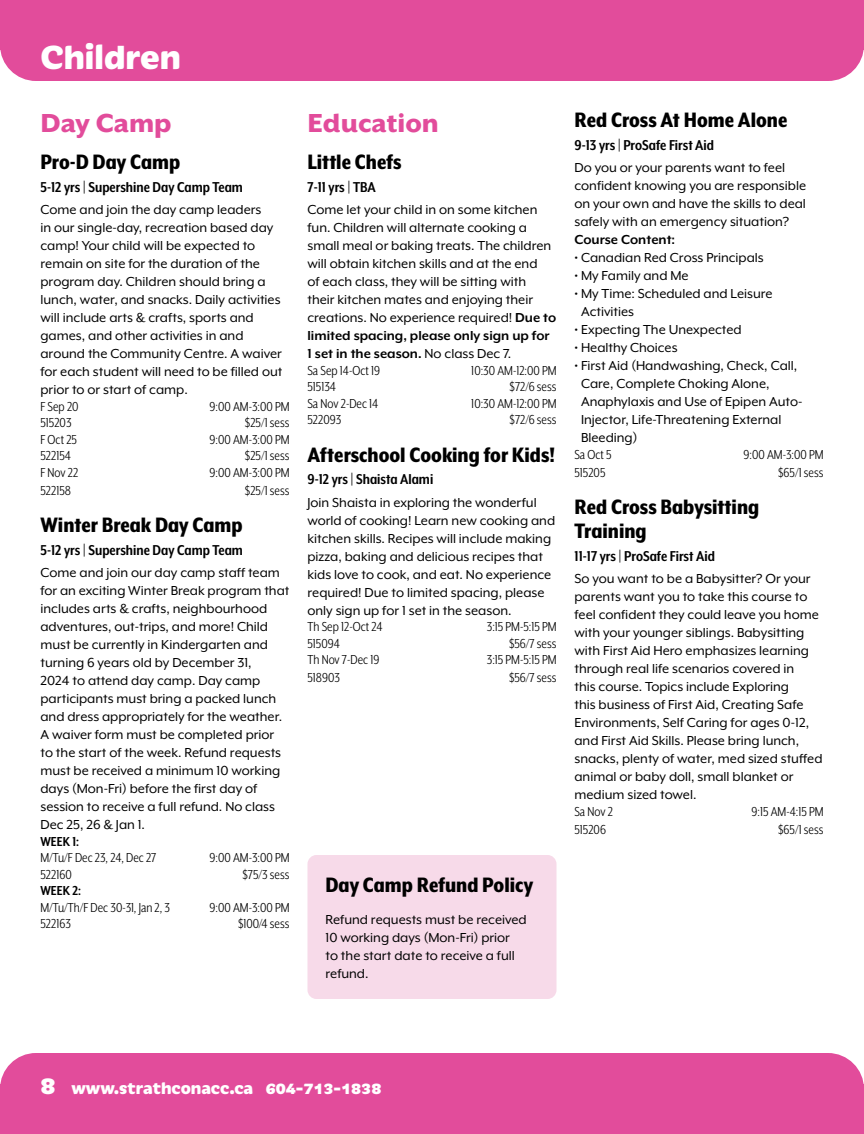
<style>
.page{position:relative;width:864px;height:1134px;background:#fff}
.page>*{position:absolute;margin:0;border:0;box-sizing:border-box;transform-origin:0 0}
.t1{font:800 36px "Iskra";color:#fff}
.t2{font:800 30px "Mr Eaves XL San OT";color:#e24c9b}
.t3{font:800 24px/24px "Mr Eaves XL Mod Nar OT";color:#000}
.t4{font:800 18px "Iskra";color:#fff}
.t5{font:700 16.5px "Mr Eaves XL Mod Nar OT";color:#000}
.t6{font:15px/18px "Mr Eaves XL Mod OT";color:#000}
.t7{font:15px "Mr Eaves XL San Nar OT";color:#000}
.t8{font:700 15px "Mr Eaves XL Mod OT";color:#000}
.t9{font:700 15px "Mr Eaves XL San Nar OT";color:#000}
.s1{font-weight:700}
.s2{font-size:27px}
</style>
<div class="page">
<div style="left:0;top:0;width:864px;height:81px;background:#e24c9b"></div>
<div style="left:0;top:1053px;width:864px;height:81px;background:#e24c9b"></div>
<div style="left:308px;top:855px;width:248px;height:144px;background:#f7dae9;border-radius:9px"></div>
<h1 class="t1" style="left:40px;top:30px;width:142px">Children</h1>
<h2 class="t2" style="left:40px;top:108px;width:133px">Day Camp</h2>
<h3 class="t3" style="left:40px;top:150px;width:141px">Pro-D Day Camp</h3>
<p class="t5" style="left:40px;top:178px;width:204px">5-12 yrs | Supershine Day Camp Team</p>
<p class="t6" style="left:40px;top:201px;width:243px">Come and join the day camp leaders<br>in our single-day, recreation based day camp! Your child will be expected to remain on site for the duration of the program day. Children should bring a lunch, water, and snacks. Daily activities will include arts &amp; crafts, sports and games, and other activities in and around the Community Centre. A waiver for each student will need to be filled out prior to or start of camp.</p>
<p class="t7" style="left:40px;top:399px;width:40px">F Sep 20</p>
<p class="t7" style="left:210px;top:399px;width:81px">9:00 AM-3:00 PM</p>
<p class="t7" style="left:40px;top:415px;width:33px">515203</p>
<p class="t7" style="left:245px;top:415px;width:46px">$25/1 sess</p>
<p class="t7" style="left:40px;top:432px;width:38px">F Oct 25</p>
<p class="t7" style="left:210px;top:432px;width:81px">9:00 AM-3:00 PM</p>
<p class="t7" style="left:40px;top:448px;width:32px">522154</p>
<p class="t7" style="left:245px;top:448px;width:46px">$25/1 sess</p>
<p class="t7" style="left:40px;top:465px;width:39px">F Nov 22</p>
<p class="t7" style="left:210px;top:465px;width:81px">9:00 AM-3:00 PM</p>
<p class="t7" style="left:40px;top:483px;width:32px">522158</p>
<p class="t7" style="left:245px;top:483px;width:46px">$25/1 sess</p>
<h3 class="t3" style="left:40px;top:513px;width:204px">Winter Break Day Camp</h3>
<p class="t5" style="left:40px;top:541px;width:204px">5-12 yrs | Supershine Day Camp Team</p>
<p class="t6" style="left:40px;top:564px;width:250px">Come and join our day camp staff team for an exciting Winter Break program that includes arts &amp; crafts, neighbourhood adventures, out-trips, and more! Child must be currently in Kindergarten and turning 6 years old by December 31,<br>2024 to attend day camp. Day camp participants must bring a packed lunch and dress appropriately for the weather.<br>A waiver form must be completed prior to the start of the week. Refund requests must be received a minimum 10 working days (Mon-Fri) before the first day of session to receive a full refund. No class Dec 25, 26 &amp; Jan 1.</p>
<p class="t9" style="left:40px;top:834px;width:40px">WEEK 1:</p>
<p class="t7" style="left:40px;top:850px;width:117px">M/Tu/F Dec 23, 24, Dec 27</p>
<p class="t7" style="left:210px;top:850px;width:81px">9:00 AM-3:00 PM</p>
<p class="t7" style="left:40px;top:867px;width:33px">522160</p>
<p class="t7" style="left:243px;top:867px;width:48px">$75/3 sess</p>
<p class="t9" style="left:40px;top:883px;width:42px">WEEK 2:</p>
<p class="t7" style="left:40px;top:900px;width:131px">M/Tu/Th/F Dec 30-31, Jan 2, 3</p>
<p class="t7" style="left:210px;top:900px;width:81px">9:00 AM-3:00 PM</p>
<p class="t7" style="left:40px;top:916px;width:32px">522163</p>
<p class="t7" style="left:238px;top:916px;width:53px">$100/4 sess</p>
<h2 class="t2" style="left:308px;top:108px;width:133px">Education</h2>
<h3 class="t3" style="left:308px;top:150px;width:96px">Little Chefs</h3>
<p class="t5" style="left:308px;top:178px;width:70px">7-11 yrs | TBA</p>
<p class="t6" style="left:308px;top:201px;width:250px">Come let your child in on some kitchen fun. Children will alternate cooking a small meal or baking treats. The children will obtain kitchen skills and at the end<br>of each class, they will be sitting with their kitchen mates and enjoying their creations. No experience required! <span class="s1">Due to limited spacing, please only sign up for 1 set in the season.</span> No class Dec 7.</p>
<p class="t7" style="left:308px;top:363px;width:74px">Sa Sep 14-Oct 19</p>
<p class="t7" style="left:471px;top:363px;width:87px">10:30 AM-12:00 PM</p>
<p class="t7" style="left:308px;top:379px;width:30px">515134</p>
<p class="t7" style="left:510px;top:379px;width:48px">$72/6 sess</p>
<p class="t7" style="left:308px;top:396px;width:72px">Sa Nov 2-Dec 14</p>
<p class="t7" style="left:471px;top:396px;width:87px">10:30 AM-12:00 PM</p>
<p class="t7" style="left:308px;top:412px;width:35px">522093</p>
<p class="t7" style="left:510px;top:412px;width:48px">$72/6 sess</p>
<h3 class="t3" style="left:308px;top:442px;width:249px">Afterschool Cooking for Kids!</h3>
<p class="t5" style="left:308px;top:471px;width:127px">9-12 yrs | Shaista Alami</p>
<p class="t6" style="left:308px;top:493px;width:249px">Join Shaista in exploring the wonderful world of cooking! Learn new cooking and kitchen skills. Recipes will include making pizza, baking and delicious recipes that kids love to cook, and eat. No experience required! Due to limited spacing, please only sign up for 1 set in the season.</p>
<p class="t7" style="left:308px;top:619px;width:77px">Th Sep 12-Oct 24</p>
<p class="t7" style="left:487px;top:619px;width:71px">3:15 PM-5:15 PM</p>
<p class="t7" style="left:308px;top:636px;width:34px">515094</p>
<p class="t7" style="left:509px;top:636px;width:49px">$56/7 sess</p>
<p class="t7" style="left:308px;top:652px;width:73px">Th Nov 7-Dec 19</p>
<p class="t7" style="left:487px;top:652px;width:71px">3:15 PM-5:15 PM</p>
<p class="t7" style="left:308px;top:670px;width:34px">518903</p>
<p class="t7" style="left:509px;top:670px;width:49px">$56/7 sess</p>
<h3 class="t3" style="left:326px;top:873px;width:209px">Day Camp Refund Policy</h3>
<p class="t6" style="left:326px;top:910px;width:203px">Refund requests must be received<br>10 working days (Mon-Fri) prior<br>to the start date to receive a full refund.</p>
<h3 class="t3" style="left:574px;top:108px;width:214px">Red Cross At Home Alone</h3>
<p class="t5" style="left:574px;top:136px;width:141px">9-13 yrs | ProSafe First Aid</p>
<p class="t6" style="left:574px;top:159px;width:233px">Do you or your parents want to feel confident knowing you are responsible on your own and have the skills to deal safely with an emergency situation?</p>
<p class="t8" style="left:574px;top:231px;width:102px">Course Content:</p>
<p class="t6" style="left:574px;top:249px;width:191px">• Canadian Red Cross Principals</p>
<p class="t6" style="left:574px;top:267px;width:116px">• My Family and Me</p>
<p class="t6" style="left:581px;top:285px;width:193px;text-indent:-7px">• My Time: Scheduled and Leisure<br>Activities</p>
<p class="t6" style="left:574px;top:321px;width:169px">• Expecting The Unexpected</p>
<p class="t6" style="left:574px;top:339px;width:105px">• Healthy Choices</p>
<p class="t6" style="left:581px;top:357px;width:223px;text-indent:-7px">• First Aid (Handwashing, Check, Call,<br>Care, Complete Choking Alone,<br>Anaphylaxis and Use of Epipen Auto-<br>Injector, Life-Threatening External<br>Bleeding)</p>
<p class="t7" style="left:574px;top:447px;width:39px">Sa Oct 5</p>
<p class="t7" style="left:744px;top:447px;width:81px">9:00 AM-3:00 PM</p>
<p class="t7" style="left:574px;top:465px;width:32px">515205</p>
<p class="t7" style="left:778px;top:465px;width:47px">$65/1 sess</p>
<h3 class="t3" style="left:574px;top:495px;width:186px">Red Cross Babysitting<br>Training</h3>
<p class="t5" style="left:574px;top:547px;width:142px">11-17 yrs | ProSafe First Aid</p>
<p class="t6" style="left:574px;top:570px;width:250px">So you want to be a Babysitter? Or your parents want you to take this course to feel confident they could leave you home with your younger siblings. Babysitting with First Aid Hero emphasizes learning through real life scenarios covered in<br>this course. Topics include Exploring<br>this business of First Aid, Creating Safe Environments, Self Caring for ages 0-12, and First Aid Skills. Please bring lunch, snacks, plenty of water, med sized stuffed animal or baby doll, small blanket or medium sized towel.</p>
<p class="t7" style="left:574px;top:804px;width:40px">Sa Nov 2</p>
<p class="t7" style="left:752px;top:804px;width:73px">9:15 AM-4:15 PM</p>
<p class="t7" style="left:574px;top:822px;width:33px">515206</p>
<p class="t7" style="left:778px;top:822px;width:47px">$65/1 sess</p>
<p class="t4" style="left:40px;top:1074px;width:342px"><span class="s2">8</span> www.strathconacc.ca 604-713-1838</p>
</div>
